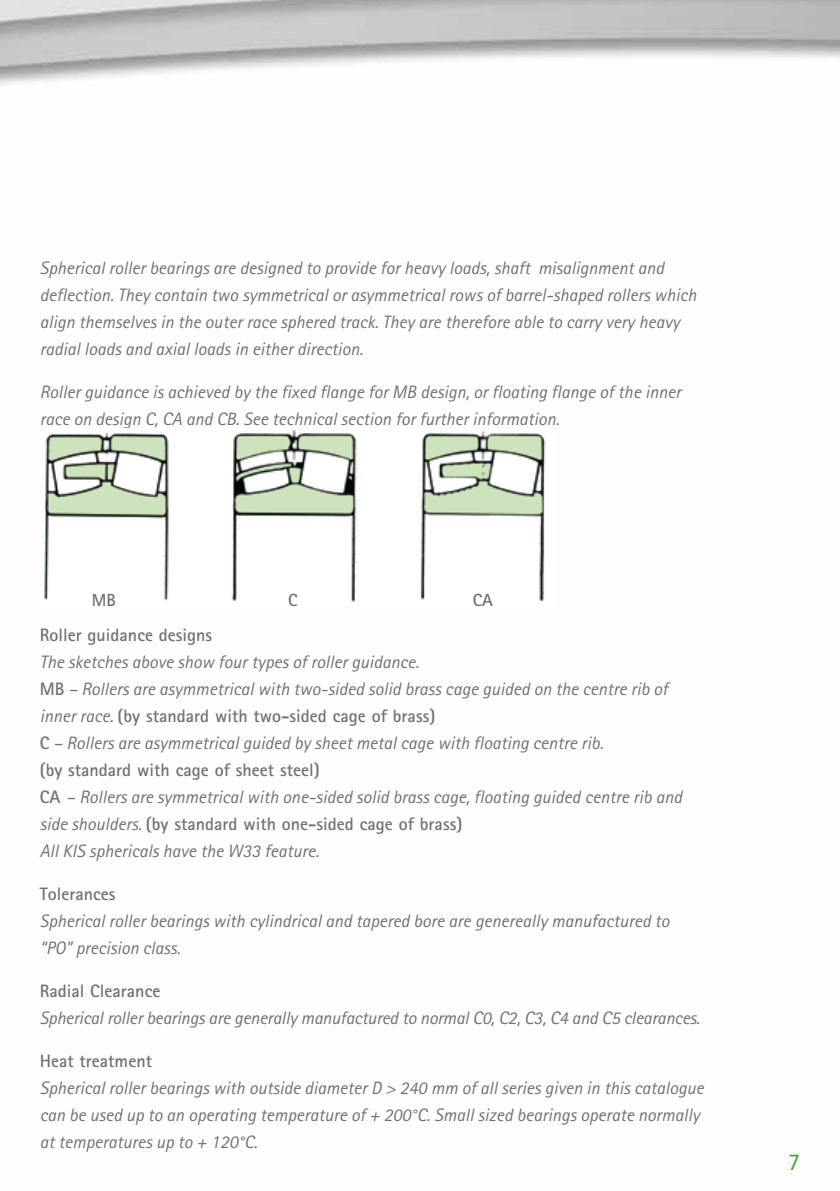
<style>
.page{position:relative;width:840px;height:1191px;background:#fff}
.page>*{position:absolute;margin:0;border:0;box-sizing:border-box;transform-origin:0 0}
.t1{font:24px "Rotis Sans Serif";color:#41a62b}
.t2{font:italic 18px/27px "Rotis Sans Serif";color:#707172}
.t3{font:700 18px "Rotis Sans Serif";color:#707172}
.t4{font:700 17.6px "Rotis Sans Serif";color:#707172}
.s1{font-weight:700;font-style:normal}
</style>
<div class="page">
<img style="left:44px;top:428px;width:502px;height:175px">
<p class="t2" style="left:40px;top:254px;width:658px">Spherical roller bearings are designed to provide for heavy loads, shaft misalignment and deflection. They contain two symmetrical or asymmetrical rows of barrel-shaped rollers which align themselves in the outer race sphered track. They are therefore able to carry very heavy radial loads and axial loads in either direction.</p>
<p class="t2" style="left:40px;top:378px;width:642px">Roller guidance is achieved by the fixed flange for MB design, or floating flange of the inner race on design C, CA and CB. See technical section for further information.</p>
<p class="t4" style="left:92px;top:589px;width:26px">MB</p>
<p class="t4" style="left:288px;top:589px;width:11px">C</p>
<p class="t4" style="left:472px;top:589px;width:22px">CA</p>
<p class="t3" style="left:40px;top:623px;width:174px">Roller guidance designs</p>
<p class="t2" style="left:40px;top:648px;width:643px">The sketches above show four types of roller guidance.<br><span class="s1">MB</span> – Rollers are asymmetrical with two-sided solid brass cage guided on the centre rib of inner race. <span class="s1">(by standard with two-sided cage of brass)<br>C</span> – Rollers are asymmetrical guided by sheet metal cage with floating centre rib.<br><span class="s1">(by standard with cage of sheet steel)<br>CA</span> – Rollers are symmetrical with one-sided solid brass cage, floating guided centre rib and side shoulders. <span class="s1">(by standard with one-sided cage of brass)<br></span>All KIS sphericals have the W33 feature.</p>
<p class="t3" style="left:40px;top:882px;width:77px">Tolerances</p>
<p class="t2" style="left:40px;top:907px;width:631px">Spherical roller bearings with cylindrical and tapered bore are genereally manufactured to “PO” precision class.</p>
<p class="t3" style="left:40px;top:979px;width:122px">Radial Clearance</p>
<p class="t2" style="left:40px;top:1004px;width:661px">Spherical roller bearings are generally manufactured to normal C0, C2, C3, C4 and C5 clearances.</p>
<p class="t3" style="left:40px;top:1049px;width:114px">Heat treatment</p>
<p class="t2" style="left:40px;top:1074px;width:665px">Spherical roller bearings with outside diameter D &gt; 240 mm of all series given in this catalogue can be used up to an operating temperature of + 200°C. Small sized bearings operate normally at temperatures up to + 120°C.</p>
<h1 class="t1" style="left:787px;top:1147px;width:13px">7</h1>
</div>
